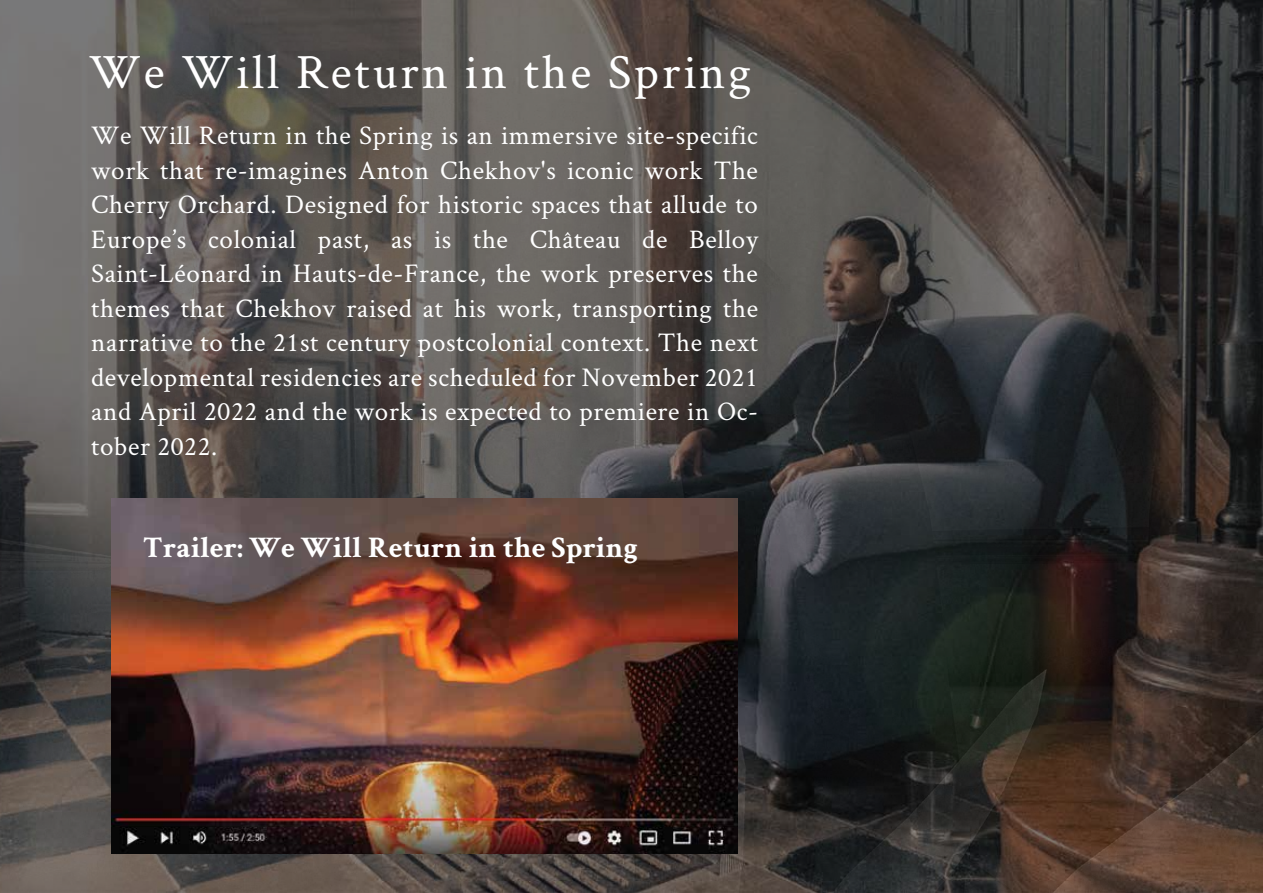
<style>
.page{position:relative;width:1263px;height:893px;background:#fff}
.page>*{position:absolute;margin:0;border:0;box-sizing:border-box;transform-origin:0 0}
.t1{font:49.5px "Crimson Text";letter-spacing:.06em;color:#fff}
.t2{font:700 30px "Crimson Text";color:#fff}
.t3{font:27px/34.5px "Crimson Text";letter-spacing:.025em;color:#fff;text-align:justify}
</style>
<div class="page">
<img style="left:0;top:0;width:1263px;height:892px">
<img style="left:112px;top:499px;width:625px;height:355px">
<h1 class="t1" style="left:89px;top:38px;width:664px">We Will Return in the Spring</h1>
<p class="t3" style="left:91px;top:117px;width:668px">We Will Return in the Spring is an immersive site-specific work that re-imagines Anton Chekhov's iconic work The Cherry Orchard. Designed for historic spaces that allude to Europe’s colonial past, as is the Château de Belloy Saint-Léonard in Hauts-de-France, the work preserves the themes that Chekhov raised at his work, transporting the narrative to the 21st century postcolonial context. The next developmental residencies are scheduled for November 2021 and April 2022 and the work is expected to premiere in Oc&shy;tober 2022.</p>
<p class="t2" style="left:143px;top:529px;width:496px">Trailer: We Will Return in the Spring</p>
</div>
